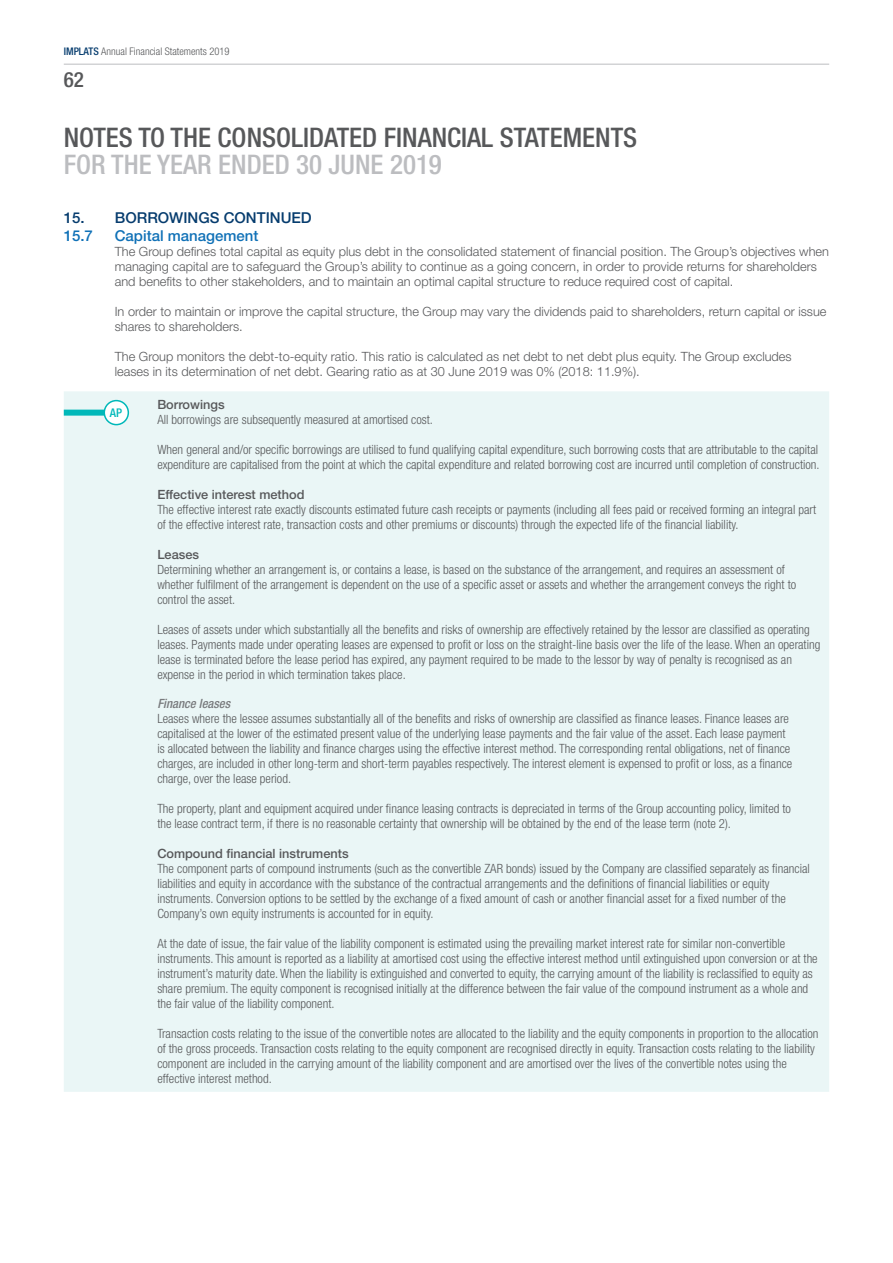
<style>
.page{position:relative;width:893px;height:1263px;background:#fff}
.page>*{position:absolute;margin:0;border:0;box-sizing:border-box;transform-origin:0 0}
.t1{font:500 condensed 27px "Helvetica Neue LT Std";color:#57585a}
.t2{font:500 condensed 27px "Helvetica Neue LT Std";color:#bcbdc0}
.t3{font:500 condensed 21px "Helvetica Neue LT Std";color:#57585a}
.t4{font:500 15px "Helvetica Neue LT Std";color:#063c6e}
.t5{font:500 15px "Helvetica Neue LT Std";color:#1071b7}
.t6{font:300 condensed 12.75px/15px "Helvetica Neue LT Std";color:#57585a}
.t7{font:300 12.75px/15px "Helvetica Neue LT Std";color:#57585a}
.t8{font:500 12.75px "Helvetica Neue LT Std";color:#57585a}
.t9{font:italic 500 condensed 12.75px "Helvetica Neue LT Std";color:#787a7d}
.t10{font:500 condensed 12px "Helvetica Neue LT Std";color:#00b8b9}
.t11{font:300 condensed 10.5px "Helvetica Neue LT Std";color:#57585a}
.s1{font-weight:500;color:#063c6e}
</style>
<div class="page">
<div style="left:64px;top:391px;width:765px;height:701px;background:#eaf6f6"></div>
<div style="left:64px;top:410px;width:42px;height:6px;background:#00b8b9"></div>
<div style="left:104px;top:401px;width:24px;height:24px;background:#fff;border-radius:50%"></div>
<div style="left:104px;top:400px;width:25px;height:25px;border:2px solid #00b8b9;border-radius:50%"></div>
<hr style="left:64px;top:64px;width:765px;height:1px;background:#bcbdc0">
<p class="t11" style="left:64px;top:46px;width:167px"><span class="s1">IMPLATS</span> Annual Financial Statements 2019</p>
<h2 class="t3" style="left:64px;top:67px;width:22px">62</h2>
<h1 class="t1" style="left:64px;top:121px;width:575px">NOTES TO THE CONSOLIDATED FINANCIAL STATEMENTS</h1>
<h1 class="t2" style="left:64px;top:148px;width:380px">FOR THE YEAR ENDED 30 JUNE 2019</h1>
<p class="t4" style="left:64px;top:209px;width:250px">15. BORROWINGS CONTINUED</p>
<p class="t5" style="left:64px;top:227px;width:31px">15.7</p>
<p class="t5" style="left:115px;top:227px;width:145px">Capital management</p>
<p class="t7" style="left:115px;top:244px;width:716px">The Group defines total capital as equity plus debt in the consolidated statement of financial position. The Group’s objectives when managing capital are to safeguard the Group’s ability to continue as a going concern, in order to provide returns for shareholders and benefits to other stakeholders, and to maintain an optimal capital structure to reduce required cost of capital.</p>
<p class="t7" style="left:115px;top:304px;width:713px">In order to maintain or improve the capital structure, the Group may vary the dividends paid to shareholders, return capital or issue shares to shareholders.</p>
<p class="t7" style="left:115px;top:349px;width:678px">The Group monitors the debt-to-equity ratio. This ratio is calculated as net debt to net debt plus equity. The Group excludes leases in its determination of net debt. Gearing ratio as at 30 June 2019 was 0% (2018: 11.9%).</p>
<p class="t10" style="left:110px;top:405px;width:14px">AP</p>
<p class="t8" style="left:157px;top:397px;width:69px">Borrowings</p>
<p class="t6" style="left:157px;top:412px;width:277px">All borrowings are subsequently measured at amortised cost.</p>
<p class="t6" style="left:157px;top:442px;width:664px">When general and/or specific borrowings are utilised to fund qualifying capital expenditure, such borrowing costs that are attributable to the capital expenditure are capitalised from the point at which the capital expenditure and related borrowing cost are incurred until completion of construction.</p>
<p class="t8" style="left:157px;top:487px;width:149px">Effective interest method</p>
<p class="t6" style="left:157px;top:502px;width:660px">The effective interest rate exactly discounts estimated future cash receipts or payments (including all fees paid or received forming an integral part of the effective interest rate, transaction costs and other premiums or discounts) through the expected life of the financial liability.</p>
<p class="t8" style="left:157px;top:547px;width:43px">Leases</p>
<p class="t6" style="left:157px;top:562px;width:640px">Determining whether an arrangement is, or contains a lease, is based on the substance of the arrangement, and requires an assessment of whether fulfilment of the arrangement is dependent on the use of a specific asset or assets and whether the arrangement conveys the right to control the asset.</p>
<p class="t6" style="left:157px;top:622px;width:664px">Leases of assets under which substantially all the benefits and risks of ownership are effectively retained by the lessor are classified as operating leases. Payments made under operating leases are expensed to profit or loss on the straight-line basis over the life of the lease. When an operating lease is terminated before the lease period has expired, any payment required to be made to the lessor by way of penalty is recognised as an expense in the period in which termination takes place.</p>
<p class="t9" style="left:157px;top:696px;width:74px">Finance leases</p>
<p class="t6" style="left:157px;top:711px;width:636px">Leases where the lessee assumes substantially all of the benefits and risks of ownership are classified as finance leases. Finance leases are capitalised at the lower of the estimated present value of the underlying lease payments and the fair value of the asset. Each lease payment is allocated between the liability and finance charges using the effective interest method. The corresponding rental obligations, net of finance charges, are included in other long-term and short-term payables respectively. The interest element is expensed to profit or loss, as a finance charge, over the lease period.</p>
<p class="t6" style="left:157px;top:801px;width:635px">The property, plant and equipment acquired under finance leasing contracts is depreciated in terms of the Group accounting policy, limited to the lease contract term, if there is no reasonable certainty that ownership will be obtained by the end of the lease term (note 2).</p>
<p class="t8" style="left:157px;top:846px;width:193px">Compound financial instruments</p>
<p class="t6" style="left:157px;top:861px;width:654px">The component parts of compound instruments (such as the convertible ZAR bonds) issued by the Company are classified separately as financial liabilities and equity in accordance with the substance of the contractual arrangements and the definitions of financial liabilities or equity instruments. Conversion options to be settled by the exchange of a fixed amount of cash or another financial asset for a fixed number of the Company’s own equity instruments is accounted for in equity.</p>
<p class="t6" style="left:157px;top:936px;width:662px">At the date of issue, the fair value of the liability component is estimated using the prevailing market interest rate for similar non-convertible instruments. This amount is reported as a liability at amortised cost using the effective interest method until extinguished upon conversion or at the instrument’s maturity date. When the liability is extinguished and converted to equity, the carrying amount of the liability is reclassified to equity as share premium. The equity component is recognised initially at the difference between the fair value of the compound instrument as a whole and the fair value of the liability component.</p>
<p class="t6" style="left:157px;top:1026px;width:663px">Transaction costs relating to the issue of the convertible notes are allocated to the liability and the equity components in proportion to the allocation of the gross proceeds. Transaction costs relating to the equity component are recognised directly in equity. Transaction costs relating to the liability component are included in the carrying amount of the liability component and are amortised over the lives of the convertible notes using the effective interest method.</p>
</div>
